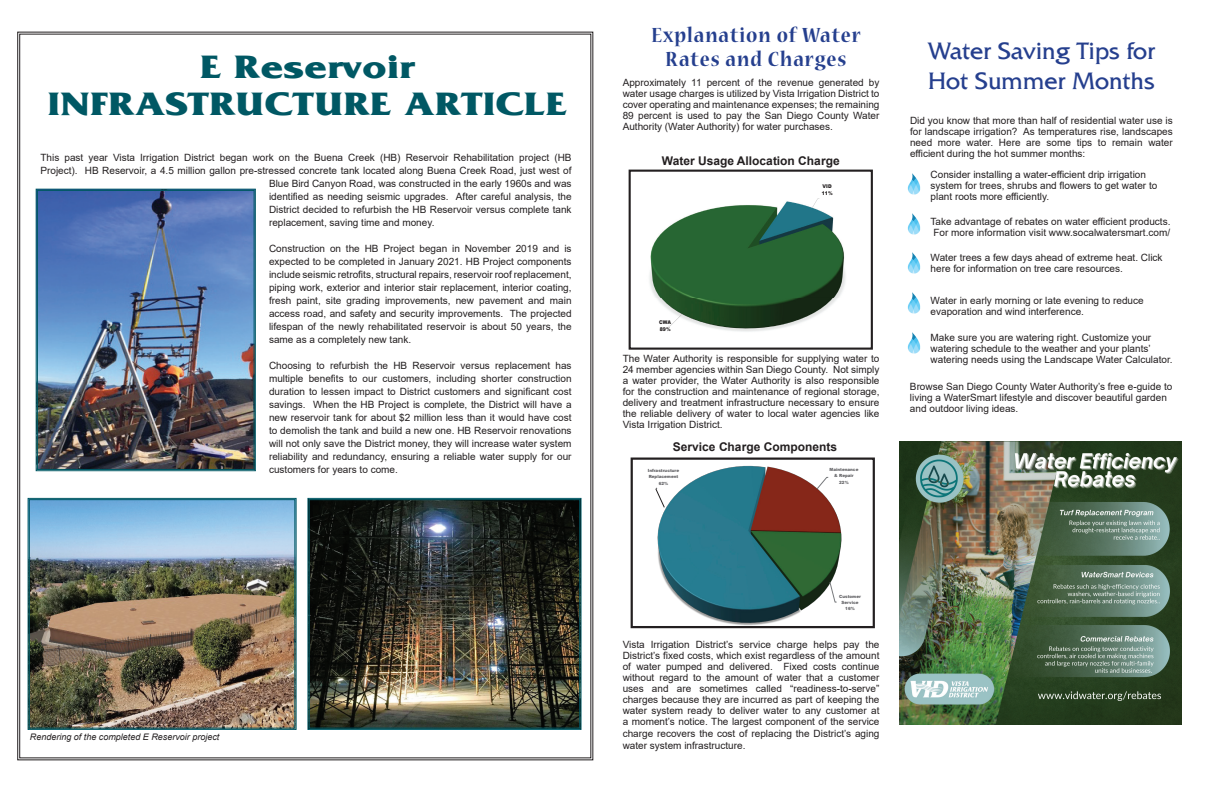
<style>
.page{position:relative;width:1224px;height:792px;background:#fff}
.page>*{position:absolute;margin:0;border:0;box-sizing:border-box;transform-origin:0 0}
.t1{font:700 34.1px/37.2px "Friz Quadrata";color:#005864;text-align:center;scale:1.25 1}
.t2{font:25px/30px "Friz Quadrata";color:#253f8e}
.t3{font:700 22.8px/24px "Nueva Std";letter-spacing:.05em;color:#253f8e;text-align:center;scale:.88 1}
.t4{font:700 12px "Arial";color:#231f20}
.t5{font:10px/11px "Arial";color:#231f20}
.t6{font:italic 9px "Arial";color:#231f20}
.t7{font:900 5.1px/7.2px "Arial";color:#231f20;scale:.91 1}
.t8{font:900 4.3px/6px "Arial";letter-spacing:.005em;color:#636366;text-align:center;scale:.95 1}
</style>
<div class="page">
<img style="left:907px;top:332px;width:14px;height:22px">
<img style="left:907px;top:292px;width:14px;height:22px">
<img style="left:907px;top:252px;width:14px;height:22px">
<img style="left:907px;top:213px;width:14px;height:22px">
<img style="left:907px;top:173px;width:14px;height:22px">
<svg style="left:17px;top:31px;width:577px;height:730px"></svg>
<img style="left:655px;top:465px;width:187px;height:160px">
<svg style="left:817px;top:477px;width:11px;height:12px"></svg>
<svg style="left:830px;top:582px;width:7px;height:20px"></svg>
<svg style="left:656px;top:488px;width:9px;height:20px"></svg>
<div style="left:631px;top:458px;width:244px;height:170px;border:2px solid #231f20"></div>
<svg style="left:649px;top:198px;width:197px;height:134px;fill:#276633"></svg>
<div style="left:629px;top:170px;width:244px;height:180px;border:2px solid #231f20"></div>
<img style="left:308px;top:498px;width:273px;height:232px">
<div style="left:309px;top:499px;width:271px;height:230px;border:1px solid #005864"></div>
<img style="left:28px;top:498px;width:268px;height:232px">
<div style="left:29px;top:499px;width:266px;height:230px;border:1px solid #005864"></div>
<img style="left:36px;top:189px;width:220px;height:282px">
<div style="left:37px;top:190px;width:218px;height:280px;border:1px solid #005864"></div>
<img style="left:899px;top:442px;width:283px;height:282px">
<h1 class="t1" style="left:47px;top:48px;width:417px">E Reservoir<br>INFRASTRUCTURE ARTICLE</h1>
<p class="t5" style="left:40px;top:152px;width:533px">This past year Vista Irrigation District began work on the Buena Creek (HB) Reservoir Rehabilitation project (HB</p>
<p class="t5" style="left:40px;top:165px;width:533px">Project). HB Reservoir, a 4.5 million gallon pre-stressed concrete tank located along Buena Creek Road, just west of</p>
<p class="t5" style="left:269px;top:178px;width:304px">Blue Bird Canyon Road, was constructed in the early 1960s and was</p>
<p class="t5" style="left:269px;top:191px;width:304px">identified as needing seismic upgrades. After careful analysis, the</p>
<p class="t5" style="left:269px;top:204px;width:304px">District decided to refurbish the HB Reservoir versus complete tank</p>
<p class="t5" style="left:269px;top:217px;width:167px">replacement, saving time and money.</p>
<p class="t5" style="left:269px;top:242px;width:304px;line-height:13px;text-align:justify">Construction on the HB Project began in November 2019 and is expected to be completed in January 2021. HB Project components include seismic retrofits, structural repairs, reservoir roof replacement, piping work, exterior and interior stair replacement, interior coating, fresh paint, site grading improvements, new pavement and main access road, and safety and security improvements. The projected lifespan of the newly rehabilitated reservoir is about 50 years, the same as a completely new tank.</p>
<p class="t5" style="left:269px;top:359px;width:304px;line-height:13px;text-align:justify">Choosing to refurbish the HB Reservoir versus replacement has multiple benefits to our customers, including shorter construction duration to lessen impact to District customers and significant cost savings. When the HB Project is complete, the District will have a new reservoir tank for about $2 million less than it would have cost to demolish the tank and build a new one. HB Reservoir renovations will not only save the District money, they will increase water system reliability and redundancy, ensuring a reliable water supply for our customers for years to come.</p>
<p class="t6" style="left:30px;top:731px;width:191px">Rendering of the completed E Reservoir project</p>
<h3 class="t3" style="left:652px;top:24px;width:239px">Explanation of Water<br>Rates and Charges</h3>
<p class="t5" style="left:623px;top:77px;width:258px;text-align:justify">Approximately 11 percent of the revenue generated by water usage charges is utilized by Vista Irrigation District to cover operating and maintenance expenses; the remaining 89 percent is used to pay the San Diego County Water Authority (Water Authority) for water purchases.</p>
<p class="t4" style="left:662px;top:152px;width:179px">Water Usage Allocation Charge</p>
<p class="t7" style="left:659px;top:318px;width:15px">CWA<br>89%</p>
<p class="t7" style="left:822px;top:182px;width:14px">VID<br>11%</p>
<p class="t5" style="left:623px;top:353px;width:258px;text-align:justify">The Water Authority is responsible for supplying water to 24 member agencies within San Diego County. Not simply a water provider, the Water Authority is also responsible for the construction and maintenance of regional storage, delivery and treatment infrastructure necessary to ensure the reliable delivery of water to local water agencies like Vista Irrigation District.</p>
<p class="t4" style="left:673px;top:438px;width:166px">Service Charge Components</p>
<p class="t8" style="left:648px;top:468px;width:35px">Infrastructure<br>Replacement<br>62%</p>
<p class="t8" style="left:830px;top:467px;width:32px">Maintenance &amp; Repair<br>22%</p>
<h2 class="t2" style="left:928px;top:36px;width:229px">Water Saving Tips for<br>Hot Summer Months</h2>
<p class="t5" style="left:910px;top:115px;width:264px;text-align:justify">Did you know that more than half of residential water use is for landscape irrigation? As temperatures rise, landscapes need more water. Here are some tips to remain water efficient during the hot summer months:</p>
<p class="t5" style="left:931px;top:169px;width:228px">Consider installing a water-efficient drip irrigation system for trees, shrubs and flowers to get water to plant roots more efficiently.</p>
<p class="t5" style="left:931px;top:215px;width:241px">Take advantage of rebates on water efficient products.<br>For more information visit www.socalwatersmart.com/</p>
<p class="t5" style="left:931px;top:252px;width:233px">Water trees a few days ahead of extreme heat. Click here for information on tree care resources.</p>
<p class="t5" style="left:931px;top:295px;width:215px">Water in early morning or late evening to reduce evaporation and wind interference.</p>
<p class="t5" style="left:931px;top:332px;width:243px">Make sure you are watering right. Customize your watering schedule to the weather and your plants’ watering needs using the Landscape Water Calculator.</p>
<p class="t5" style="left:910px;top:380px;width:264px">Browse San Diego County Water Authority’s free e-guide to living a WaterSmart lifestyle and discover beautiful garden and outdoor living ideas.</p>
<p class="t8" style="left:839px;top:593px;width:24px">Customer<br>Service<br>16%</p>
<p class="t5" style="left:623px;top:639px;width:258px;text-align:justify">Vista Irrigation District’s service charge helps pay the District’s fixed costs, which exist regardless of the amount of water pumped and delivered. Fixed costs continue without regard to the amount of water that a customer uses and are sometimes called “readiness-to-serve” charges because they are incurred as part of keeping the water system ready to deliver water to any customer at a moment’s notice. The largest component of the service</p>
<p class="t5" style="left:623px;top:727px;width:258px;line-height:12px">charge recovers the cost of replacing the District’s aging water system infrastructure.</p>
</div>
